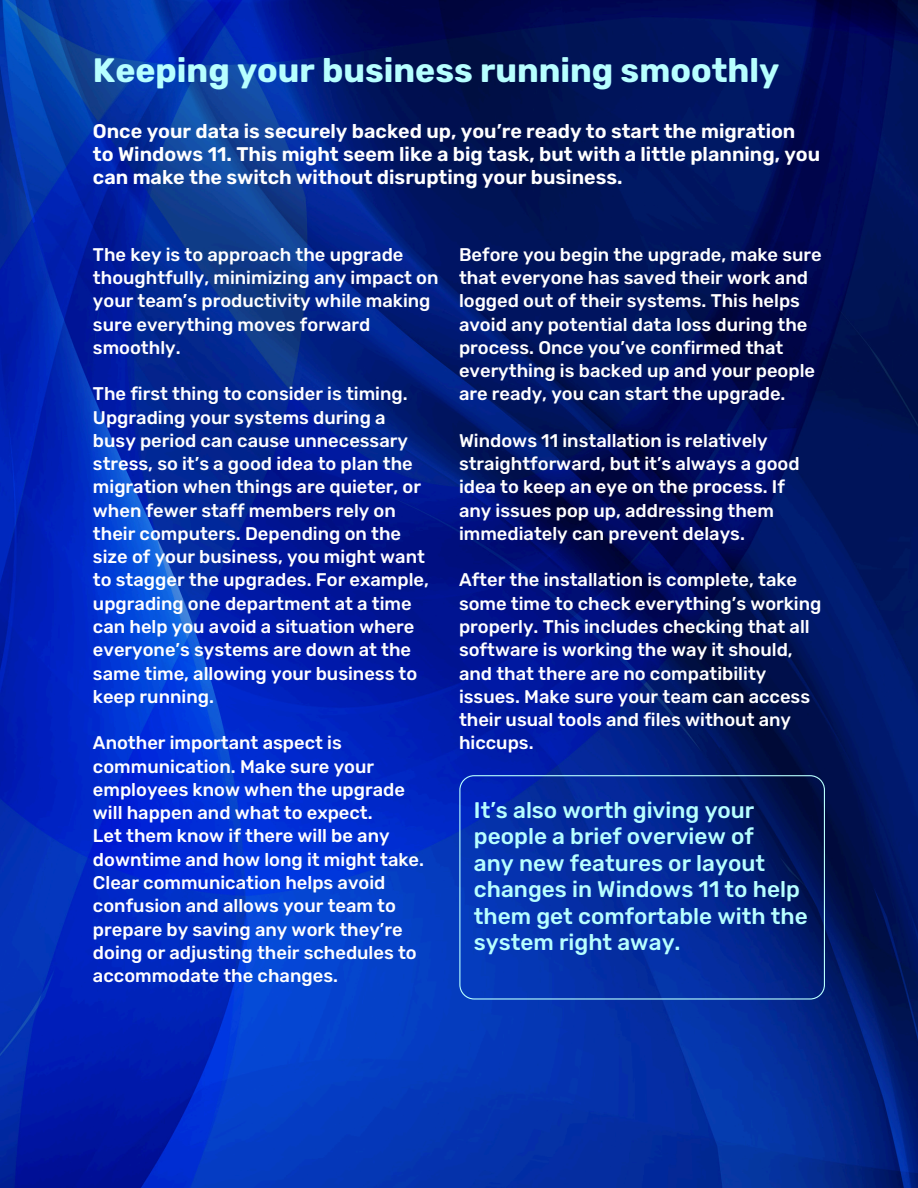
<style>
.page{position:relative;width:918px;height:1188px;background:#fff}
.page>*{position:absolute;margin:0;border:0;box-sizing:border-box;transform-origin:0 0}
.t1{font:700 33.9px "Rubik";color:#b7ffff}
.t2{font:500 22.5px/26.4px "Rubik";color:#b7ffff}
.t3{font:600 19.8px/23.2px "Rubik";color:#fff}
.t4{font:500 18.3px/23.2px "Rubik";color:#fff}
</style>
<div class="page">
<img style="left:0;top:0;width:918px;height:1188px">
<svg style="left:459px;top:775px;width:366px;height:224px;background:#052a95"></svg>
<p class="t1" style="left:93px;top:50px;width:688px">Keeping your business running smoothly</p>
<h1 class="t3" style="left:93px;top:119px;width:704px">Once your data is securely backed up, you’re ready to start the migration</h1>
<p class="t3" style="left:93px;top:143px;width:729px">to Windows 11. This might seem like a big task, but with a little planning, you can make the switch without disrupting your business.</p>
<p class="t4" style="left:93px;top:243px;width:347px">The key is to approach the upgrade thoughtfully, minimizing any impact on your team’s productivity while making sure everything moves forward smoothly.</p>
<p class="t4" style="left:93px;top:382px;width:316px">The first thing to consider is timing.<br>Upgrading your systems during a</p>
<p class="t4" style="left:93px;top:429px;width:330px">busy period can cause unnecessary stress, so it’s a good idea to plan the migration when things are quieter, or when fewer staff members rely on</p>
<p class="t4" style="left:93px;top:522px;width:310px">their computers. Depending on the</p>
<p class="t4" style="left:93px;top:545px;width:334px">size of your business, you might want</p>
<p class="t4" style="left:93px;top:569px;width:337px">to stagger the upgrades. For example, upgrading one department at a time</p>
<p class="t4" style="left:93px;top:615px;width:326px">can help you avoid a situation where everyone’s systems are down at the same time, allowing your business to keep running.</p>
<p class="t4" style="left:93px;top:731px;width:250px">Another important aspect is</p>
<p class="t4" style="left:93px;top:755px;width:283px">communication. Make sure your</p>
<p class="t4" style="left:93px;top:778px;width:314px">employees know when the upgrade</p>
<p class="t4" style="left:93px;top:801px;width:281px">will happen and what to expect.</p>
<p class="t4" style="left:93px;top:825px;width:333px">Let them know if there will be any downtime and how long it might take.<br>Clear communication helps avoid</p>
<p class="t4" style="left:93px;top:894px;width:305px">confusion and allows your team to</p>
<p class="t4" style="left:93px;top:918px;width:311px">prepare by saving any work they’re</p>
<p class="t4" style="left:93px;top:941px;width:325px">doing or adjusting their schedules to accommodate the changes.</p>
<p class="t4" style="left:459px;top:243px;width:364px">Before you begin the upgrade, make sure that everyone has saved their work and logged out of their systems. This helps avoid any potential data loss during the process. Once you’ve confirmed that</p>
<p class="t4" style="left:459px;top:359px;width:358px">everything is backed up and your people are ready, you can start the upgrade.</p>
<p class="t4" style="left:459px;top:429px;width:342px">Windows 11 installation is relatively straightforward, but it’s always a good idea to keep an eye on the process. If</p>
<p class="t4" style="left:459px;top:499px;width:317px">any issues pop up, addressing them</p>
<p class="t4" style="left:459px;top:522px;width:287px">immediately can prevent delays.</p>
<p class="t4" style="left:459px;top:569px;width:364px">After the installation is complete, take some time to check everything’s working properly. This includes checking that all software is working the way it should, and that there are no compatibility</p>
<p class="t4" style="left:459px;top:685px;width:353px">issues. Make sure your team can access their usual tools and files without any hiccups.</p>
<p class="t2" style="left:474px;top:797px;width:335px">It’s also worth giving your people a brief overview of<br>any new features or layout changes in Windows 11 to help them get comfortable with the system right away.</p>
</div>
